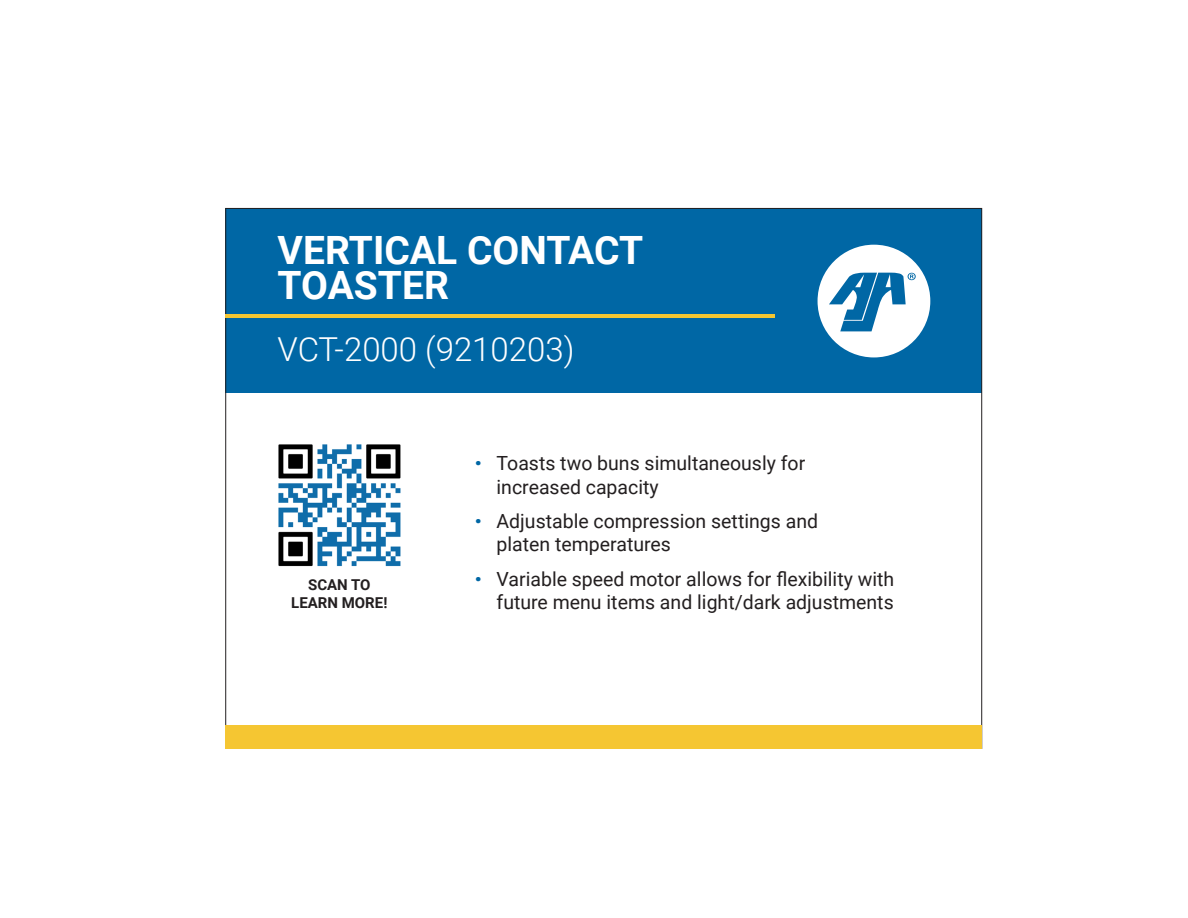
<style>
.page{position:relative;width:1188px;height:918px;background:#fff}
.page>*{position:absolute;margin:0;border:0;box-sizing:border-box;transform-origin:0 0}
.t1{font:700 39px "Roboto";color:#fff}
.t2{font:300 33px "Roboto";color:#fff}
.t3{font:19.5px/23.4px "Roboto";color:#231f20;text-align:right}
.t4{font:700 15px "Roboto";color:#231f20}
.s1{font-weight:700;font-size:28.5px;color:#0067a5}
</style>
<div class="page">
<img style="left:278px;top:444px;width:123px;height:123px">
<div style="left:226px;top:208px;width:756px;height:185px;background:#0067a5"></div>
<svg style="left:818px;top:245px;width:112px;height:112px"></svg>
<hr style="left:226px;top:315px;width:549px;height:3px;background:#f5c632">
<div style="left:226px;top:725px;width:756px;height:24px;background:#f5c632"></div>
<p class="t1" style="left:278px;top:223px;width:367px">VERTICAL CONTACT</p>
<p class="t1" style="left:278px;top:257px;width:173px">TOASTER</p>
<p class="t2" style="left:278px;top:326px;width:298px">VCT-2000 (9210203)</p>
<p class="t4" style="left:308px;top:574px;width:64px">SCAN TO</p>
<p class="t4" style="left:291px;top:592px;width:98px">LEARN MORE!</p>
<p class="t3" style="left:474px;top:451px;width:333px"><span class="s1">·</span> Toasts two buns simultaneously for</p>
<p class="t3" style="left:497px;top:474px;width:164px">increased capacity</p>
<p class="t3" style="left:474px;top:509px;width:346px"><span class="s1">·</span> Adjustable compression settings and</p>
<p class="t3" style="left:497px;top:532px;width:176px">platen temperatures</p>
<p class="t3" style="left:474px;top:566px;width:422px"><span class="s1">·</span> Variable speed motor allows for flexibility with future menu items and light/dark adjustments</p>
</div>
